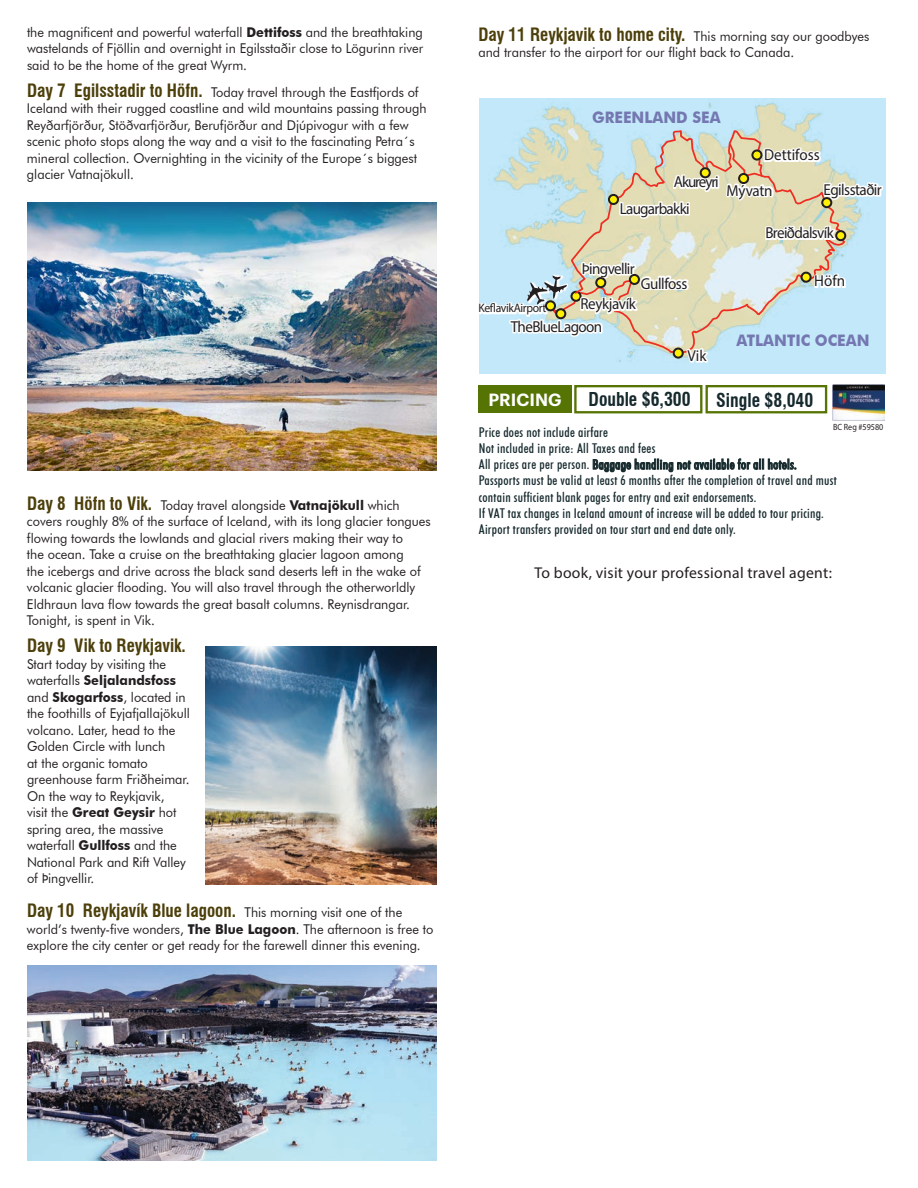
<style>
.page{position:relative;width:918px;height:1188px;background:#fff}
.page>*{position:absolute;margin:0;border:0;box-sizing:border-box;transform-origin:0 0}
.Body_Text{font:700 condensed 18.6px "Swiss 721 BT";color:#16292d;scale:.95 1}
.Body_Text-2{font:700 condensed 18px "Swiss 721 BT";color:#4c3f0a;scale:.95 1}
.t1{font:600 17.25px "Graphik";color:#fff}
.Body_Text-3{font:15.9px "Myriad Pro";letter-spacing:-.04em;color:#231f20;scale:.95 1}
.Body_Text-4{font:700 15.9px "Futura BT";color:#7477b0;scale:.95 1}
.Body_Text-5{font:15.9px "Myriad Pro";color:#231f20;scale:.95 1}
.Body_Text-6{font:15.9px "Myriad Pro";letter-spacing:-.075em;color:#231f20;scale:.95 1}
.t2{font:15.6px "Myriad Pro";letter-spacing:.02em;color:#231f20}
.Body_Text-7{font:13.5px/16.5px "Futura BT";color:#231f20;scale:.95 1}
.t3{font:500 condensed 13.5px/16.2px "Futura BT";letter-spacing:.02em;color:#16292d}
.Body_Text-8{font:12.3px "Myriad Pro";letter-spacing:-.03em;color:#231f20;scale:.95 1}
.t4{font:9px "Myriad Pro";color:#231f20;scale:.9 1}
.s1{font-weight:700}
.s2{font-family:"Swiss 721 BT";font-weight:700;font-stretch:condensed;font-size:18px;color:#4c3f0a}
.s3{font-family:"Futura BT";font-weight:400;font-stretch:normal;font-size:13.5px;color:#231f20}
</style>
<div class="page">
<div style="left:574px;top:385px;width:128px;height:28px;border:2px solid #567404"></div>
<div style="left:478px;top:385px;width:94px;height:28px;background:#567404"></div>
<div style="left:706px;top:385px;width:121px;height:28px;border:2px solid #567404"></div>
<img style="left:27px;top:966px;width:409px;height:195px">
<img style="left:27px;top:202px;width:409px;height:269px">
<img style="left:205px;top:647px;width:231px;height:237px">
<img style="left:479px;top:99px;width:406px;height:274px">
<svg style="left:509px;top:319px;width:10px;height:18px"></svg>
<svg style="left:479px;top:302px;width:40px;height:15px"></svg>
<svg style="left:846px;top:182px;width:37px;height:18px"></svg>
<svg style="left:686px;top:355px;width:22px;height:8px"></svg>
<div style="left:673px;top:348px;width:11px;height:11px;border:2px solid #231f20;border-radius:50%"></div>
<svg style="left:519px;top:129px;width:327px;height:226px;background:#d8ddcd"></svg>
<div style="left:609px;top:195px;width:9px;height:9px;background:#fff101;border-radius:50%"></div>
<div style="left:608px;top:194px;width:11px;height:11px;border:2px solid #231f20;border-radius:50%"></div>
<img style="left:832px;top:384px;width:52px;height:37px">
<p class="Body_Text-7" style="left:27px;top:24px;width:419px;text-align:justify">the magnificent and powerful waterfall <span class="s1">Dettifoss</span> and the breathtaking wastelands of Fjöllin and overnight in Egilsstaðir close to Lögurinn river said to be the home of the great Wyrm.</p>
<p class="Body_Text-7" style="left:27px;top:83px;width:422px"><span class="s2">Day 7 Egilsstadir to Höfn.</span> Today travel through the Eastfjords of Iceland with their rugged coastline and wild mountains passing through Reyðarfjörður, Stöðvarfjörður, Berufjörður and Djúpivogur with a few scenic photo stops along the way and a visit to the fascinating Petra´s mineral collection. Overnighting in the vicinity of the Europe´s biggest glacier Vatnajökull.</p>
<p class="Body_Text-7" style="left:27px;top:497px;width:426px"><span class="s2">Day 8 Höfn to Vik.</span> Today travel alongside <span class="s1">Vatnajökull</span> which covers roughly 8% of the surface of Iceland, with its long glacier tongues flowing towards the lowlands and glacial rivers making their way to<br>the ocean. Take a cruise on the breathtaking glacier lagoon among<br>the icebergs and drive across the black sand deserts left in the wake of volcanic glacier flooding. You will also travel through the otherworldly Eldhraun lava flow towards the great basalt columns. Reynisdrangar.<br>Tonight, is spent in Vik.</p>
<p class="Body_Text-2" style="left:27px;top:635px;width:169px">Day 9 Vik to Reykjavik.</p>
<p class="Body_Text-7" style="left:27px;top:656px;width:173px">Start today by visiting the waterfalls <span class="s1">Seljalandsfoss </span>and <span class="s1">Skogarfoss</span>, located in the foothills of Eyjafjallajökull volcano. Later, head to the<br>Golden Circle with lunch<br>at the organic tomato greenhouse farm Friðheimar.<br>On the way to Reykjavik,<br>visit the <span class="s1">Great Geysir</span> hot spring area, the massive waterfall <span class="s1">Gullfoss</span> and the<br>National Park and Rift Valley of Þingvellir.</p>
<p class="Body_Text-2" style="left:27px;top:900px;width:397px">Day 10 Reykjavík Blue lagoon. <span class="s3">This morning visit one of the</span></p>
<p class="Body_Text-7" style="left:27px;top:920px;width:429px">world’s twenty-five wonders, <span class="s1">The Blue Lagoon</span>. The afternoon is free to explore the city center or get ready for the farewell dinner this evening.</p>
<p class="Body_Text-2" style="left:478px;top:23px;width:413px">Day 11 Reykjavik to home city. <span class="s3">This morning say our goodbyes</span></p>
<p class="Body_Text-7" style="left:478px;top:44px;width:334px">and transfer to the airport for our flight back to Canada.</p>
<p class="Body_Text-4" style="left:592px;top:107px;width:137px">GREENLAND SEA</p>
<p class="Body_Text-5" style="left:764px;top:145px;width:60px">Dettifoss</p>
<p class="Body_Text-6" style="left:674px;top:172px;width:49px">Akureyri</p>
<p class="Body_Text-3" style="left:620px;top:199px;width:75px">Laugarbakki</p>
<p class="Body_Text-8" style="left:478px;top:301px;width:73px">Keflavik Airport</p>
<p class="Body_Text-3" style="left:582px;top:259px;width:57px">Þingvellir</p>
<p class="Body_Text-3" style="left:641px;top:273px;width:50px">Gullfoss</p>
<p class="Body_Text-3" style="left:580px;top:294px;width:60px">Reykjavík</p>
<p class="Body_Text-3" style="left:511px;top:317px;width:98px">The Blue Lagoon</p>
<p class="Body_Text-3" style="left:688px;top:346px;width:21px">Vik</p>
<p class="Body_Text-3" style="left:824px;top:180px;width:63px">Egilsstaðir</p>
<p class="Body_Text-3" style="left:765px;top:223px;width:74px">Breiðdalsvík</p>
<p class="Body_Text-3" style="left:814px;top:271px;width:34px">Höfn</p>
<p class="Body_Text-3" style="left:727px;top:181px;width:50px">Mývatn</p>
<p class="Body_Text-4" style="left:737px;top:331px;width:141px">ATLANTIC OCEAN</p>
<p class="t1" style="left:488px;top:387px;width:75px">PRICING</p>
<p class="Body_Text" style="left:589px;top:388px;width:109px">Double $6,300</p>
<p class="Body_Text" style="left:716px;top:389px;width:104px">Single $8,040</p>
<p class="t4" style="left:833px;top:422px;width:57px">BC Reg #59580</p>
<p class="t3" style="left:479px;top:424px;width:131px">Price does not include airfare</p>
<p class="t3" style="left:479px;top:440px;width:178px">Not included in price: All Taxes and fees</p>
<p class="t3" style="left:479px;top:456px;width:319px">All prices are per person. Baggage handling not available for all hotels.</p>
<p class="t3" style="left:479px;top:472px;width:360px">Passports must be valid at least 6 months after the completion of travel and must contain sufficient blank pages for entry and exit endorsements.</p>
<p class="t3" style="left:479px;top:505px;width:347px">If VAT tax changes in Iceland amount of increase will be added to tour pricing.</p>
<p class="t3" style="left:479px;top:521px;width:259px">Airport transfers provided on tour start and end date only.</p>
<p class="t2" style="left:535px;top:563px;width:299px">To book, visit your professional travel agent:</p>
</div>
